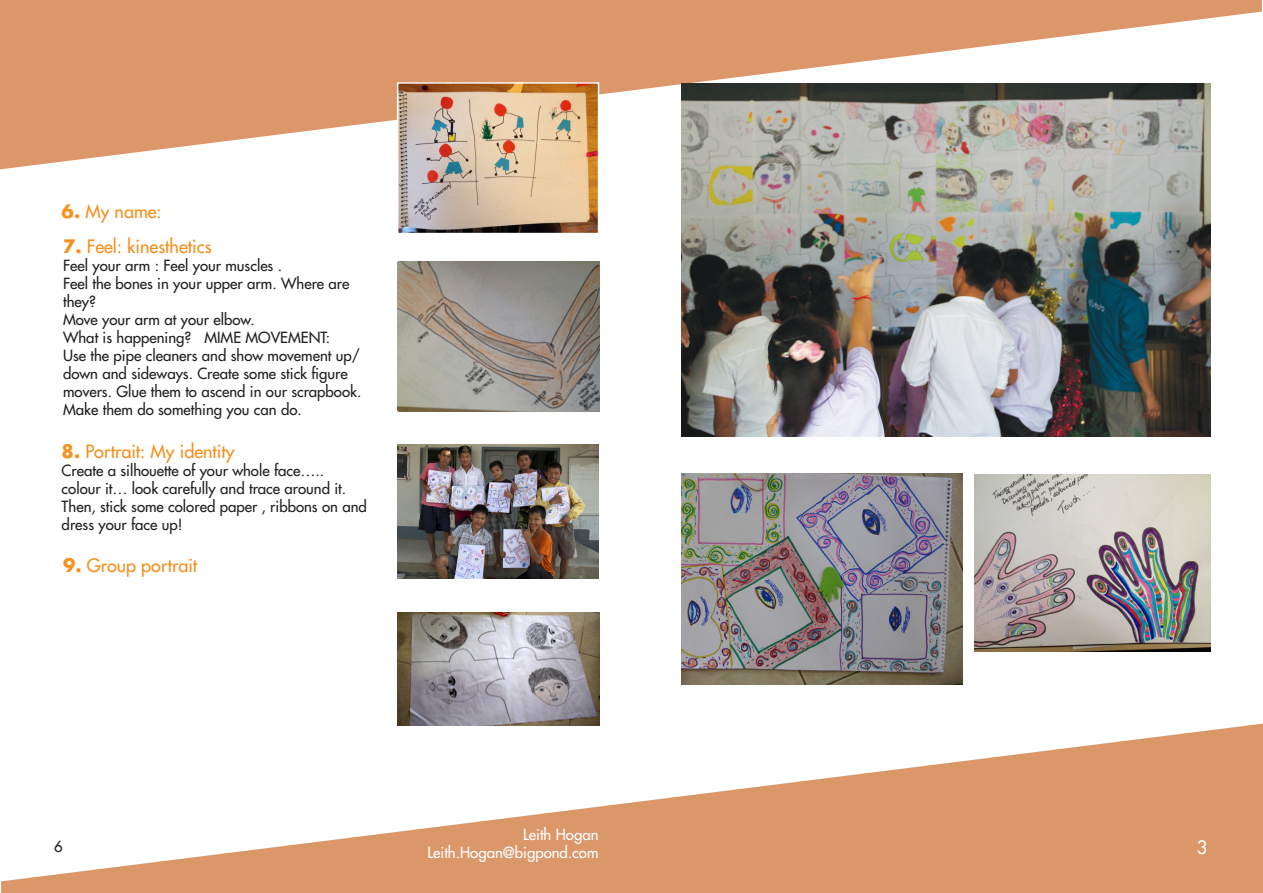
<style>
.page{position:relative;width:1263px;height:893px;background:#fff}
.page>*{position:absolute;margin:0;border:0;box-sizing:border-box;transform-origin:0 0}
.t1{font:18px "Futura";color:#f6901f}
.t2{font:18px "Futura";color:#fff}
.t3{font:15px/18px "Futura";color:#231f20}
.t4{font:15px "Futura";color:#fff}
.s1{font-weight:700}
</style>
<div class="page">
<svg style="left:1px;top:724px;width:1262px;height:169px;fill:#db976a"></svg>
<svg style="left:0;top:0;width:1262px;height:169px;fill:#db976a"></svg>
<img style="left:682px;top:83px;width:529px;height:353px">
<img style="left:682px;top:474px;width:280px;height:210px">
<img style="left:974px;top:474px;width:237px;height:178px">
<img style="left:400px;top:85px;width:196px;height:146px">
<div style="left:397px;top:82px;width:202px;height:152px;border:2px solid #fff"></div>
<img style="left:398px;top:261px;width:201px;height:151px">
<img style="left:398px;top:444px;width:200px;height:134px">
<img style="left:398px;top:612px;width:201px;height:114px">
<p class="t1" style="left:62px;top:200px;width:102px"><span class="s1">6.</span> My name:</p>
<p class="t1" style="left:63px;top:235px;width:150px"><span class="s1">7.</span> Feel: kinesthetics</p>
<p class="t3" style="left:63px;top:257px;width:220px">Feel your arm : Feel your muscles .</p>
<p class="t3" style="left:63px;top:275px;width:288px">Feel the bones in your upper arm. Where are they?</p>
<p class="t3" style="left:63px;top:311px;width:193px">Move your arm at your elbow.</p>
<p class="t3" style="left:63px;top:329px;width:269px">What is happening? MIME MOVEMENT:</p>
<p class="t3" style="left:63px;top:347px;width:300px">Use the pipe cleaners and show movement up/ down and sideways. Create some stick figure movers. Glue them to ascend in our scrapbook.<br>Make them do something you can do.</p>
<p class="t1" style="left:62px;top:439px;width:174px"><span class="s1">8.</span> Portrait: My identity</p>
<p class="t3" style="left:62px;top:461px;width:264px">Create a silhouette of your whole face…..</p>
<p class="t3" style="left:62px;top:479px;width:286px">colour it… look carefully and trace around it.</p>
<p class="t3" style="left:62px;top:497px;width:307px">Then, stick some colored paper , ribbons on and dress your face up!</p>
<p class="t1" style="left:63px;top:553px;width:136px"><span class="s1">9.</span> Group portrait</p>
<p class="t4" style="left:523px;top:824px;width:77px">Leith Hogan</p>
<p class="t4" style="left:427px;top:842px;width:173px">Leith.Hogan@bigpond.com</p>
<p class="t3" style="left:54px;top:837px;width:10px">6</p>
<p class="t2" style="left:1197px;top:836px;width:12px">3</p>
</div>
